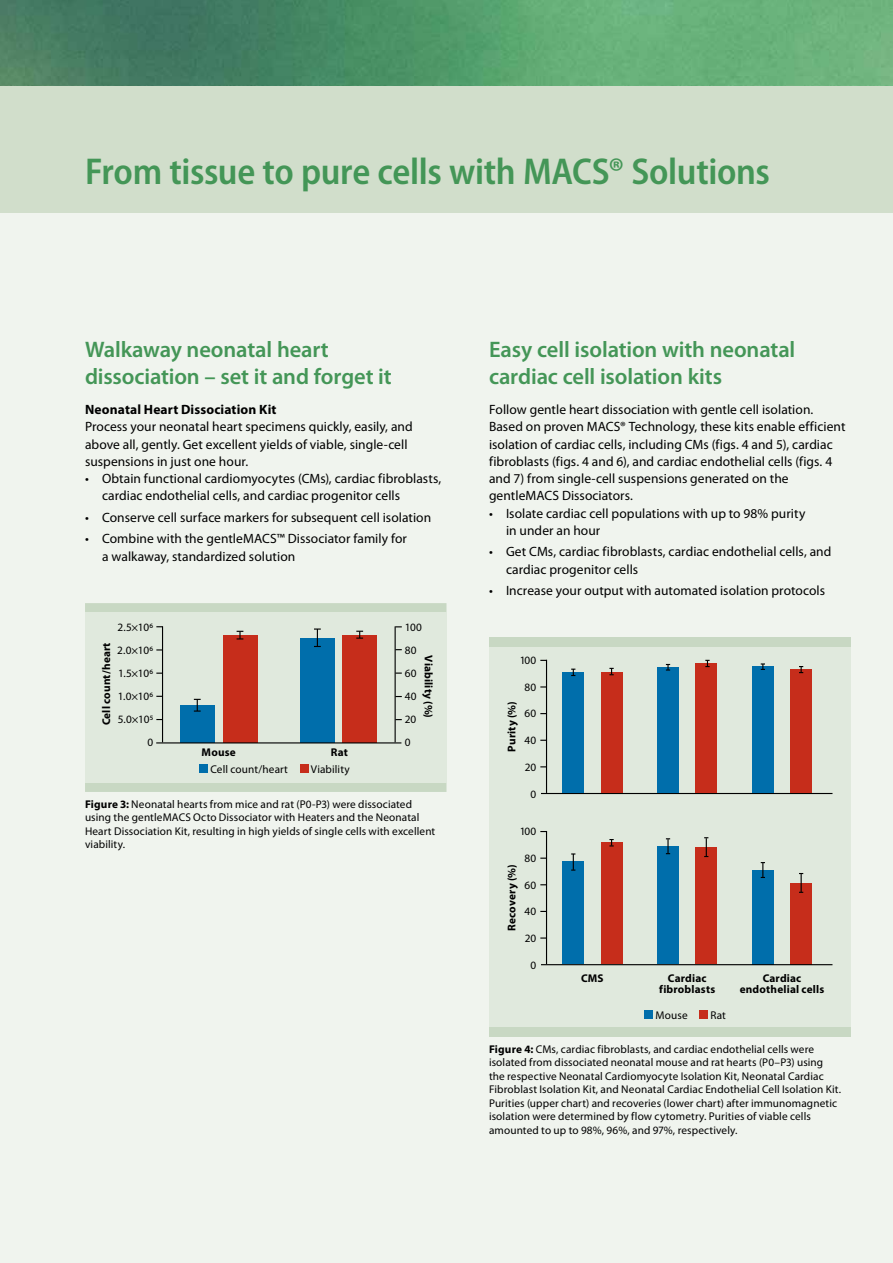
<style>
.page{position:relative;width:893px;height:1263px;background:#fff}
.page>*{position:absolute;margin:0;border:0;box-sizing:border-box;transform-origin:0 0}
.t1{font:600 semi-condensed 37.5px "Myriad Pro";letter-spacing:-.01em;color:#449657}
.t2{font:600 22.5px/27px "Myriad Pro";letter-spacing:-.005em;color:#449657}
.t3{font:13.5px/17.2px "Myriad Pro";letter-spacing:.005em;color:#000}
.t4{font:700 13.5px "Myriad Pro";letter-spacing:.01em;color:#000}
.t5{font:11.25px/23px "Myriad Pro";letter-spacing:.01em;color:#000}
.t6{font:700 11.25px/11.7px "Myriad Pro";letter-spacing:.015em;color:#000;text-align:center}
.s1{font-weight:700}
</style>
<div class="page">
<div style="left:0;top:170px;width:893px;height:1093px;background:#f0f4ee"></div>
<div style="left:0;top:85px;width:893px;height:128px;background:#d1decb"></div>
<img style="left:1px;top:0;width:892px;height:85px">
<img style="left:0;top:0;width:1px;height:85px">
<div style="left:85px;top:603px;width:361px;height:189px;background:#c8d8c3"></div>
<div style="left:85px;top:612px;width:361px;height:170px;background:#e0e9dd"></div>
<div style="left:199px;top:764px;width:9px;height:9px;background:#006eab"></div>
<div style="left:300px;top:764px;width:8px;height:9px;background:#c62d1b"></div>
<div style="left:223px;top:635px;width:34px;height:107px;background:#c62d1b"></div>
<div style="left:343px;top:635px;width:34px;height:107px;background:#c62d1b"></div>
<div style="left:180px;top:705px;width:34px;height:37px;background:#006eab"></div>
<div style="left:300px;top:638px;width:34px;height:104px;background:#006eab"></div>
<svg style="left:194px;top:699px;width:7px;height:13px"></svg>
<svg style="left:237px;top:631px;width:6px;height:8px"></svg>
<svg style="left:314px;top:628px;width:7px;height:19px"></svg>
<svg style="left:356px;top:631px;width:7px;height:8px"></svg>
<hr style="left:162px;top:626px;width:1px;height:116px;background:#000">
<hr style="left:395px;top:626px;width:1px;height:116px;background:#000">
<svg style="left:395px;top:672px;width:7px;height:2px"></svg>
<hr style="left:156px;top:742px;width:245px;height:1px;background:#000">
<div style="left:489px;top:638px;width:361px;height:9px;background:#c8d8c3"></div>
<div style="left:489px;top:647px;width:361px;height:159px;background:#e0e9dd"></div>
<div style="left:489px;top:806px;width:361px;height:9px;background:#e0e9dd"></div>
<hr style="left:546px;top:660px;width:1px;height:133px;background:#000">
<hr style="left:541px;top:793px;width:291px;height:1px;background:#000">
<div style="left:563px;top:672px;width:21px;height:121px;background:#006eab"></div>
<svg style="left:571px;top:669px;width:4px;height:7px"></svg>
<div style="left:601px;top:672px;width:21px;height:121px;background:#c62d1b"></div>
<svg style="left:609px;top:668px;width:5px;height:7px"></svg>
<div style="left:657px;top:667px;width:22px;height:126px;background:#006eab"></div>
<svg style="left:666px;top:664px;width:4px;height:6px"></svg>
<div style="left:696px;top:664px;width:21px;height:129px;background:#c62d1b"></div>
<svg style="left:705px;top:660px;width:5px;height:7px"></svg>
<div style="left:752px;top:666px;width:21px;height:127px;background:#006eab"></div>
<svg style="left:761px;top:663px;width:4px;height:7px"></svg>
<div style="left:790px;top:670px;width:22px;height:123px;background:#c62d1b"></div>
<svg style="left:799px;top:666px;width:4px;height:7px"></svg>
<div style="left:489px;top:809px;width:361px;height:9px;background:#e0e9dd"></div>
<div style="left:489px;top:818px;width:361px;height:209px;background:#e0e9dd"></div>
<div style="left:489px;top:1027px;width:361px;height:10px;background:#c8d8c3"></div>
<div style="left:752px;top:870px;width:21px;height:94px;background:#006eab"></div>
<div style="left:790px;top:883px;width:22px;height:81px;background:#c62d1b"></div>
<div style="left:644px;top:1010px;width:9px;height:9px;background:#006eab"></div>
<div style="left:700px;top:1010px;width:8px;height:9px;background:#c62d1b"></div>
<hr style="left:546px;top:831px;width:1px;height:133px;background:#000">
<svg style="left:540px;top:937px;width:6px;height:2px"></svg>
<hr style="left:541px;top:964px;width:291px;height:1px;background:#000">
<div style="left:601px;top:842px;width:21px;height:122px;background:#c62d1b"></div>
<svg style="left:609px;top:839px;width:5px;height:7px"></svg>
<div style="left:563px;top:862px;width:21px;height:102px;background:#006eab"></div>
<svg style="left:571px;top:853px;width:4px;height:18px"></svg>
<div style="left:657px;top:846px;width:22px;height:118px;background:#006eab"></div>
<svg style="left:666px;top:838px;width:4px;height:16px"></svg>
<div style="left:696px;top:847px;width:21px;height:117px;background:#c62d1b"></div>
<svg style="left:704px;top:837px;width:4px;height:20px"></svg>
<svg style="left:761px;top:862px;width:4px;height:16px"></svg>
<svg style="left:799px;top:873px;width:4px;height:20px"></svg>
<h1 class="t1" style="left:85px;top:151px;width:686px">From tissue to pure cells with MACS® Solutions</h1>
<h2 class="t2" style="left:85px;top:336px;width:308px">Walkaway neonatal heart dissociation – set it and forget it</h2>
<p class="t4" style="left:85px;top:402px;width:193px">Neonatal Heart Dissociation Kit</p>
<p class="t3" style="left:85px;top:418px;width:329px">Process your neonatal heart specimens quickly, easily, and above all, gently. Get excellent yields of viable, single-cell suspensions in just one hour.</p>
<p class="t3" style="left:102px;top:470px;width:341px;text-indent:-17px">• Obtain functional cardiomyocytes (CMs), cardiac fibroblasts, cardiac endothelial cells, and cardiac progenitor cells</p>
<p class="t3" style="left:85px;top:509px;width:348px">• Conserve cell surface markers for subsequent cell isolation</p>
<p class="t3" style="left:102px;top:530px;width:306px;text-indent:-17px">• Combine with the gentleMACS™ Dissociator family for a walkaway, standardized solution</p>
<p class="t5" style="left:117px;top:616px;width:37px;text-align:right">2.5×106<br>2.0×106<br>1.5×106<br>1.0×106<br>5.0×105<br>0</p>
<p class="t6" style="left:101px;top:725px;width:84px;rotate:-90deg">Cell count/heart</p>
<p class="t6" style="left:202px;top:747px;width:36px">Mouse</p>
<p class="t6" style="left:331px;top:747px;width:19px">Rat</p>
<p class="t5" style="left:210px;top:758px;width:79px">Cell count/heart</p>
<p class="t5" style="left:311px;top:758px;width:40px">Viability</p>
<p class="t5" style="left:405px;top:616px;width:19px">100<br>80<br>60<br>40<br>20<br>0</p>
<p class="t6" style="left:434px;top:655px;width:64px;rotate:90deg">Viability (%)</p>
<p class="t5" style="left:85px;top:798px;width:352px;line-height:13.5px"><span class="s1">Figure 3:</span> Neonatal hearts from mice and rat (P0-P3) were dissociated using the gentleMACS Octo Dissociator with Heaters and the Neonatal Heart Dissociation Kit, resulting in high yields of single cells with excellent viability.</p>
<h2 class="t2" style="left:489px;top:336px;width:308px">Easy cell isolation with neonatal cardiac cell isolation kits</h2>
<p class="t3" style="left:489px;top:401px;width:358px">Follow gentle heart dissociation with gentle cell isolation.<br>Based on proven MACS® Technology, these kits enable efficient isolation of cardiac cells, including CMs (figs. 4 and 5), cardiac fibroblasts (figs. 4 and 6), and cardiac endothelial cells (figs. 4 and 7) from single-cell suspensions generated on the gentleMACS Dissociators.</p>
<p class="t3" style="left:506px;top:505px;width:301px;text-indent:-17px">• Isolate cardiac cell populations with up to 98% purity in under an hour</p>
<p class="t3" style="left:506px;top:543px;width:327px;text-indent:-17px">• Get CMs, cardiac fibroblasts, cardiac endothelial cells, and cardiac progenitor cells</p>
<p class="t3" style="left:489px;top:582px;width:338px">• Increase your output with automated isolation protocols</p>
<p class="t5" style="left:520px;top:649px;width:18px">100</p>
<p class="t5" style="left:524px;top:676px;width:13px">80</p>
<p class="t5" style="left:524px;top:702px;width:13px">60</p>
<p class="t5" style="left:524px;top:729px;width:13px">40</p>
<p class="t5" style="left:525px;top:756px;width:13px">20</p>
<p class="t5" style="left:530px;top:783px;width:7px">0</p>
<p class="t6" style="left:506px;top:752px;width:52px;rotate:-90deg">Purity (%)</p>
<p class="t5" style="left:520px;top:820px;width:18px">100</p>
<p class="t5" style="left:524px;top:847px;width:13px">80</p>
<p class="t5" style="left:524px;top:874px;width:13px">60</p>
<p class="t5" style="left:524px;top:900px;width:13px">40</p>
<p class="t5" style="left:525px;top:927px;width:13px">20</p>
<p class="t5" style="left:530px;top:954px;width:7px">0</p>
<p class="t6" style="left:506px;top:931px;width:68px;rotate:-90deg">Recovery (%)</p>
<p class="t6" style="left:581px;top:972px;width:24px">CMS</p>
<p class="t6" style="left:659px;top:972px;width:58px">Cardiac fibroblasts</p>
<p class="t6" style="left:740px;top:972px;width:86px">Cardiac endothelial cells</p>
<p class="t5" style="left:656px;top:1004px;width:34px">Mouse</p>
<p class="t5" style="left:710px;top:1004px;width:17px">Rat</p>
<p class="t5" style="left:489px;top:1042px;width:353px;line-height:13.5px"><span class="s1">Figure 4:</span> CMs, cardiac fibroblasts, and cardiac endothelial cells were isolated from dissociated neonatal mouse and rat hearts (P0–P3) using the respective Neonatal Cardiomyocyte Isolation Kit, Neonatal Cardiac Fibroblast Isolation Kit, and Neonatal Cardiac Endothelial Cell Isolation Kit.<br>Purities (upper chart) and recoveries (lower chart) after immunomagnetic isolation were determined by flow cytometry. Purities of viable cells amounted to up to 98%, 96%, and 97%, respectively.</p>
</div>
